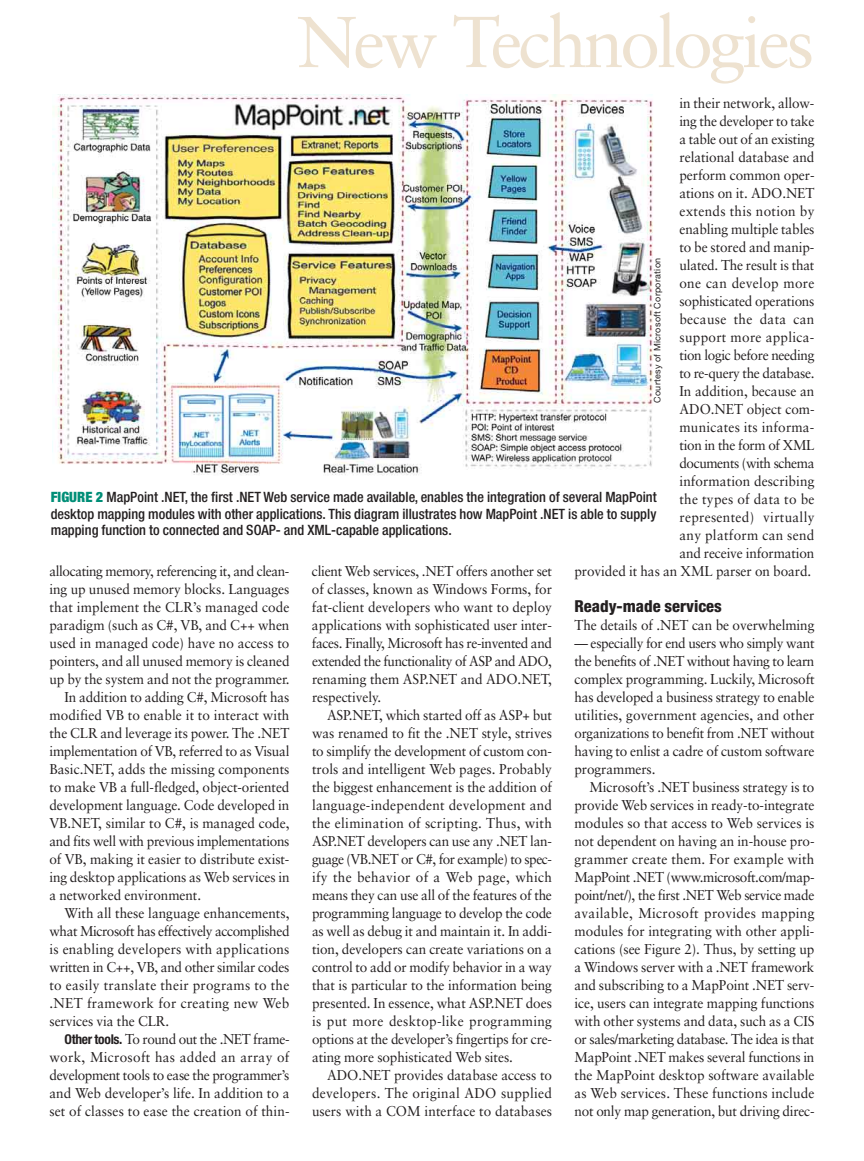
<style>
.page{position:relative;width:864px;height:1161px;background:#fff}
.page>*{position:absolute;margin:0;border:0;box-sizing:border-box;transform-origin:0 0}
.t1{font:72px "Sabon";letter-spacing:-.05em;color:#eee2d0}
.t2{font:800 condensed 16.5px "Helvetica Neue";color:#231f20}
.t3{font:14.25px/18px "Sabon";letter-spacing:-.005em;color:#231f20;text-align:justify;scale:.95 1}
.t4{font:500 condensed 14.25px/16.5px "Helvetica Neue";color:#231f20;text-align:justify}
.t5{font:14.25px "Sabon";letter-spacing:-.03em;color:#231f20;scale:.95 1}
.t6{font:14.25px "Sabon";letter-spacing:.02em;color:#231f20;scale:.95 1}
.t7{font:14.25px "Sabon";letter-spacing:-.025em;color:#231f20;scale:.95 1}
.t8{font:14.25px "Sabon";letter-spacing:.015em;color:#231f20;scale:.95 1}
.t9{font:9px "Helvetica Neue";letter-spacing:.03em;color:#231f20}
.s1{font-weight:900;color:#008e77}
.s2{font-family:"Helvetica Neue";font-weight:700;font-stretch:condensed;font-size:13.5px}
</style>
<div class="page">
<img style="left:53px;top:94px;width:600px;height:381px">
<h1 class="t1" style="left:297px;top:12px;width:519px">New Technologies</h1>
<p class="t3" style="left:575px;top:95px;width:254px;text-align:right">in their network, allow-<br>ing the developer to take<br>a table out of an existing<br>relational database and<br>perform common oper-<br>ations on it. ADO.NET<br>extends this notion by<br>enabling multiple tables<br>to be stored and manip-<br>ulated. The result is that<br>one can develop more<br>sophisticated operations<br>because the data can<br>support more applica-<br>tion logic before needing<br>to re-query the database.<br>In addition, because an<br>ADO.NET object com-<br>municates its informa-<br>tion in the form of XML<br>documents (with schema<br>information describing<br>the types of data to be<br>represented) virtually<br>any platform can send<br>and receive information<br>provided it has an XML parser on board.</p>
<p class="t2" style="left:574px;top:600px;width:149px">Ready-made services</p>
<p class="t3" style="left:574px;top:617px;width:254px">The details of .NET can be overwhelming</p>
<p class="t3" style="left:574px;top:635px;width:254px">— especially for end users who simply want the benefits of .NET without having to learn complex programming. Luckily, Microsoft has developed a business strategy to enable utilities, government agencies, and other organizations to benefit from .NET without having to enlist a cadre of custom software programmers.</p>
<p class="t3" style="left:574px;top:779px;width:254px;text-indent:15px">Microsoft’s .NET business strategy is to provide Web services in ready-to-integrate modules so that access to Web services is not dependent on having an in-house pro&shy;grammer create them. For example with MapPoint .NET (www.microsoft.com/map&shy;point/net/), the first .NET Web service made available, Microsoft provides mapping modules for integrating with other appli&shy;cations (see Figure 2). Thus, by setting up a Windows server with a .NET framework and subscribing to a MapPoint .NET serv&shy;ice, users can integrate mapping functions with other systems and data, such as a CIS or sales/marketing database. The idea is that MapPoint .NET makes several functions in the MapPoint desktop software available as Web services. These functions include not only map generation, but driving direc-</p>
<p class="t9" style="left:654px;top:403px;width:146px;rotate:-90deg">Courtesy of Microsoft Corporation</p>
<p class="t4" style="left:51px;top:490px;width:607px"><span class="s1">FIGURE 2</span> MapPoint .NET, the first .NET Web service made available, enables the integration of several MapPoint desktop mapping modules with other applications. This diagram illustrates how MapPoint .NET is able to supply mapping function to connected and SOAP- and XML-capable applications.</p>
<p class="t5" style="left:50px;top:565px;width:254px">allocating memory, referencing it, and clean-</p>
<p class="t3" style="left:50px;top:581px;width:254px">ing up unused memory blocks. Languages</p>
<p class="t3" style="left:50px;top:599px;width:254px">that implement the CLR’s managed code</p>
<p class="t3" style="left:50px;top:617px;width:254px">paradigm (such as C#, VB, and C++ when</p>
<p class="t3" style="left:50px;top:635px;width:254px">used in managed code) have no access to</p>
<p class="t3" style="left:50px;top:653px;width:254px">pointers, and all unused memory is cleaned</p>
<p class="t3" style="left:50px;top:671px;width:254px">up by the system and not the programmer.</p>
<p class="t3" style="left:64px;top:689px;width:238px">In addition to adding C#, Microsoft has</p>
<p class="t3" style="left:50px;top:707px;width:254px">modified VB to enable it to interact with</p>
<p class="t3" style="left:50px;top:725px;width:254px">the CLR and leverage its power. The .NET</p>
<p class="t3" style="left:50px;top:743px;width:254px">implementation of VB, referred to as Visual</p>
<p class="t3" style="left:50px;top:761px;width:254px">Basic.NET, adds the missing components</p>
<p class="t3" style="left:50px;top:779px;width:254px">to make VB a full-fledged, object-oriented</p>
<p class="t3" style="left:50px;top:797px;width:254px">development language. Code developed in</p>
<p class="t3" style="left:50px;top:815px;width:254px">VB.NET, similar to C#, is managed code,</p>
<p class="t7" style="left:50px;top:835px;width:254px">and fits well with previous implementations</p>
<p class="t3" style="left:50px;top:851px;width:254px">of VB, making it easier to distribute exist-</p>
<p class="t3" style="left:50px;top:869px;width:254px">ing desktop applications as Web services in</p>
<p class="t3" style="left:50px;top:887px;width:161px">a networked environment.</p>
<p class="t3" style="left:64px;top:905px;width:238px">With all these language enhancements,</p>
<p class="t5" style="left:50px;top:925px;width:254px">what Microsoft has effectively accomplished</p>
<p class="t8" style="left:50px;top:943px;width:254px">is enabling developers with applications</p>
<p class="t3" style="left:50px;top:959px;width:254px">written in C++, VB, and other similar codes</p>
<p class="t6" style="left:50px;top:979px;width:254px">to easily translate their programs to the</p>
<p class="t6" style="left:50px;top:997px;width:254px">.NET framework for creating new Web</p>
<p class="t3" style="left:50px;top:1013px;width:128px">services via the CLR.</p>
<p class="t5" style="left:64px;top:1033px;width:238px"><span class="s2">Other tools.</span> To round out the .NET frame-</p>
<p class="t6" style="left:49px;top:1051px;width:254px">work, Microsoft has added an array of</p>
<p class="t7" style="left:49px;top:1069px;width:254px">development tools to ease the programmer’s</p>
<p class="t3" style="left:49px;top:1085px;width:254px">and Web developer’s life. In addition to a</p>
<p class="t3" style="left:49px;top:1103px;width:254px">set of classes to ease the creation of thin-</p>
<p class="t3" style="left:312px;top:563px;width:254px">client Web services, .NET offers another set of classes, known as Windows Forms, for fat-client developers who want to deploy applications with sophisticated user inter&shy;faces. Finally, Microsoft has re-invented and extended the functionality of ASP and ADO, renaming them ASP.NET and ADO.NET, respectively.</p>
<p class="t3" style="left:312px;top:707px;width:254px;text-indent:15px">ASP.NET, which started off as ASP+ but was renamed to fit the .NET style, strives to simplify the development of custom con&shy;trols and intelligent Web pages. Probably the biggest enhancement is the addition of language-independent development and the elimination of scripting. Thus, with ASP.NET developers can use any .NET lan&shy;guage (VB.NET or C#, for example) to spec&shy;ify the behavior of a Web page, which means they can use all of the features of the programming language to develop the code as well as debug it and maintain it. In addi&shy;tion, developers can create variations on a control to add or modify behavior in a way that is particular to the information being presented. In essence, what ASP.NET does is put more desktop-like programming options at the developer’s fingertips for cre&shy;ating more sophisticated Web sites.</p>
<p class="t3" style="left:312px;top:1067px;width:254px;text-indent:15px">ADO.NET provides database access to developers. The original ADO supplied users with a COM interface to databases</p>
</div>
